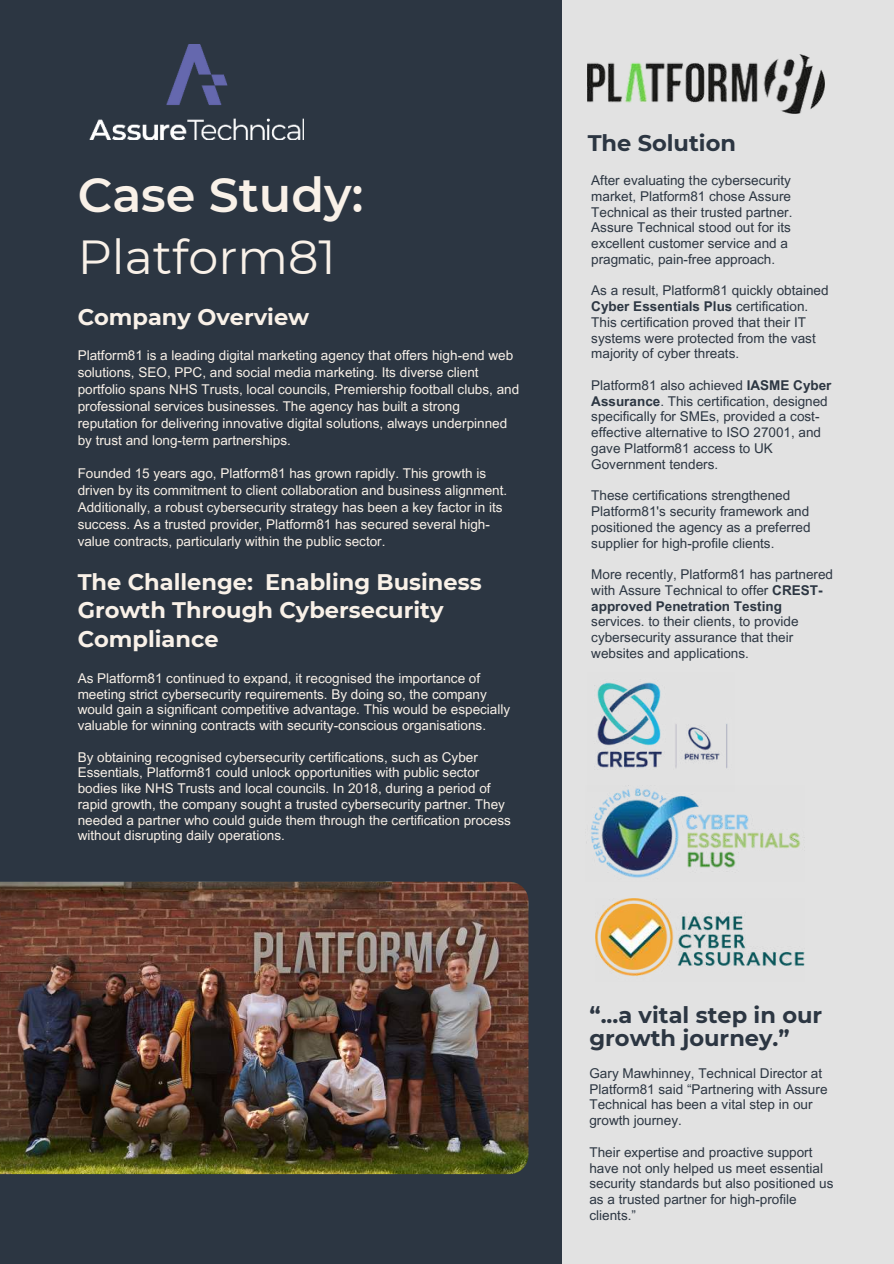
<style>
.page{position:relative;width:894px;height:1264px;background:#fff}
.page>*{position:absolute;margin:0;border:0;box-sizing:border-box;transform-origin:0 0}
.t1{font:600 47.7px "Montserrat";color:#f9f1e8}
.t2{font:47.7px "Montserrat";color:#f9f1e8}
.t3{font:700 22.5px/28.2px "Montserrat";color:#f9f1e8}
.t4{font:700 22.5px/22.5px "Montserrat";color:#2c3642}
.t5{font:13.5px/15.8px "Arial MT Pro";color:#f9f1e8}
.t6{font:13.5px/15.8px "Arial MT Pro";color:#2c3642}
.s1{font-weight:700}
</style>
<div class="page">
<div style="left:0;top:0;width:893px;height:1263px;background:#e2e2e2"></div>
<div style="left:0;top:0;width:561px;height:1263px;background:#2c3642"></div>
<img style="left:0;top:881px;width:528px;height:293px">
<img style="left:89px;top:45px;width:214px;height:94px">
<img style="left:587px;top:54px;width:236px;height:60px">
<img style="left:591px;top:792px;width:210px;height:86px">
<img style="left:595px;top:898px;width:208px;height:78px">
<img style="left:594px;top:682px;width:134px;height:110px">
<h1 class="t1" style="left:78px;top:161px;width:287px">Case Study:</h1>
<h1 class="t2" style="left:78px;top:224px;width:259px">Platform81</h1>
<h2 class="t3" style="left:78px;top:302px;width:233px">Company Overview</h2>
<p class="t5" style="left:78px;top:348px;width:443px;line-height:16.8px">Platform81 is a leading digital marketing agency that offers high-end web solutions, SEO, PPC, and social media marketing. Its diverse client portfolio spans NHS Trusts, local councils, Premiership football clubs, and professional services businesses. The agency has built a strong reputation for delivering innovative digital solutions, always underpinned by trust and long-term partnerships.</p>
<p class="t5" style="left:78px;top:466px;width:431px;line-height:17px">Founded 15 years ago, Platform81 has grown rapidly. This growth is driven by its commitment to client collaboration and business alignment.<br>Additionally, a robust cybersecurity strategy has been a key factor in its success. As a trusted provider, Platform81 has secured several high&shy;value contracts, particularly within the public sector.</p>
<h2 class="t3" style="left:78px;top:567px;width:405px">The Challenge: Enabling Business<br>Growth Through Cybersecurity<br>Compliance</h2>
<p class="t5" style="left:78px;top:671px;width:434px">As Platform81 continued to expand, it recognised the importance of meeting strict cybersecurity requirements. By doing so, the company would gain a significant competitive advantage. This would be especially valuable for winning contracts with security-conscious organisations.</p>
<p class="t5" style="left:78px;top:749px;width:434px">By obtaining recognised cybersecurity certifications, such as Cyber Essentials, Platform81 could unlock opportunities with public sector bodies like NHS Trusts and local councils. In 2018, during a period of rapid growth, the company sought a trusted cybersecurity partner. They needed a partner who could guide them through the certification process without disrupting daily operations.</p>
<h2 class="t4" style="left:587px;top:131px;width:150px">The Solution</h2>
<p class="t6" style="left:591px;top:173px;width:203px">After evaluating the cybersecurity market, Platform81 chose Assure Technical as their trusted partner.<br>Assure Technical stood out for its excellent customer service and a pragmatic, pain-free approach.</p>
<p class="t6" style="left:591px;top:283px;width:239px">As a result, Platform81 quickly obtained <span class="s1">Cyber Essentials Plus</span> certification.<br>This certification proved that their IT systems were protected from the vast majority of cyber threats.</p>
<p class="t6" style="left:591px;top:378px;width:242px">Platform81 also achieved <span class="s1">IASME Cyber Assurance</span>. This certification, designed specifically for SMEs, provided a cost&shy;effective alternative to ISO 27001, and gave Platform81 access to UK Government tenders.</p>
<p class="t6" style="left:591px;top:488px;width:221px">These certifications strengthened Platform81's security framework and positioned the agency as a preferred supplier for high-profile clients.</p>
<p class="t6" style="left:591px;top:567px;width:243px">More recently, Platform81 has partnered with Assure Technical to offer <span class="s1">CREST&shy;approved Penetration Testing</span></p>
<p class="t6" style="left:591px;top:614px;width:209px">services. to their clients, to provide cybersecurity assurance that their websites and applications.</p>
<h2 class="t4" style="left:589px;top:1003px;width:234px">“...a vital step in our growth journey.”</h2>
<p class="t6" style="left:589px;top:1065px;width:239px">Gary Mawhinney, Technical Director at Platform81 said “Partnering with Assure Technical has been a vital step in our growth journey.</p>
<p class="t6" style="left:589px;top:1144px;width:245px">Their expertise and proactive support have not only helped us meet essential security standards but also positioned us as a trusted partner for high-profile clients.”</p>
</div>
